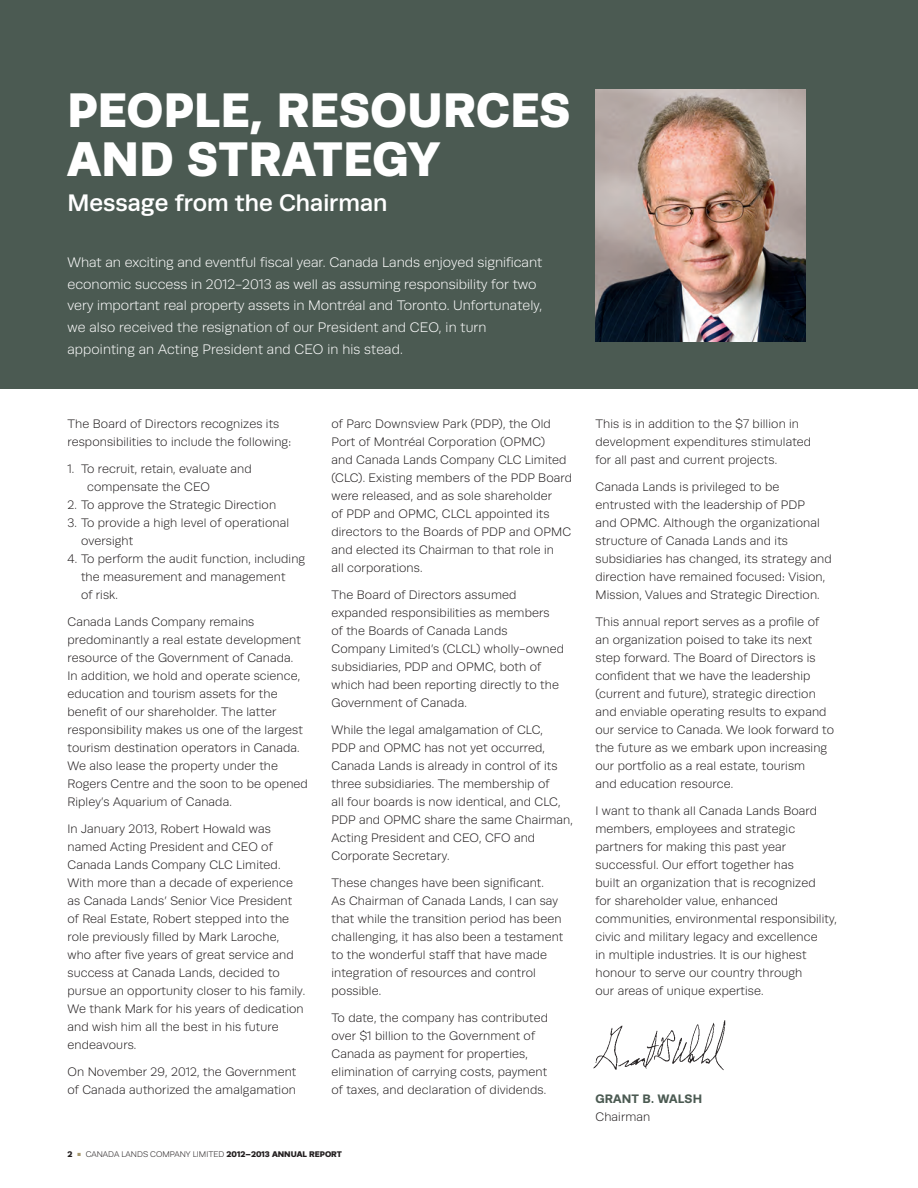
<style>
.page{position:relative;width:918px;height:1188px;background:#fff}
.page>*{position:absolute;margin:0;border:0;box-sizing:border-box;transform-origin:0 0}
.Chairman_CEO_Msg_-_T{font:900 48.75px/49.5px "Runda";letter-spacing:.01em;color:#fff}
.Chairman_CEO_Msg_-_S{font:500 24px "Runda";color:#fff}
.Chairman_CEO_Msg_-_I{font:300 13.8px/21.8px "Runda";color:#fff}
.Body{font:300 12.3px/18px "Runda";letter-spacing:.01em;color:#231f20}
.Body-2{font:700 12.3px/18px "Runda";letter-spacing:.01em;color:#4b5a52}
.t1{font:300 8.25px "Runda";color:#231f20}
.s1{font-weight:900}
.s2{font-weight:300;color:#231f20}
</style>
<div class="page">
<div style="left:0;top:0;width:918px;height:388px;background:#4b5a52"></div>
<img style="left:593px;top:1020px;width:133px;height:51px">
<img style="left:596px;top:90px;width:210px;height:251px">
<p class="Chairman_CEO_Msg_-_T" style="left:68px;top:84px;width:505px">PEOPLE, RESOURCES<br>AND STRATEGY</p>
<p class="Chairman_CEO_Msg_-_S" style="left:68px;top:189px;width:321px">Message from the Chairman</p>
<p class="Chairman_CEO_Msg_-_I" style="left:67px;top:251px;width:476px">What an exciting and eventful fiscal year. Canada Lands enjoyed significant economic success in 2012-2013 as well as assuming responsibility for two very important real property assets in Montréal and Toronto. Unfortunately, we also received the resignation of our President and CEO, in turn appointing an Acting President and CEO in his stead.</p>
<p class="Body" style="left:68px;top:415px;width:225px">The Board of Directors recognizes its responsibilities to include the following:</p>
<p class="Body" style="left:87px;top:460px;width:166px;text-indent:-20px">1. To recruit, retain, evaluate and compensate the CEO</p>
<p class="Body" style="left:68px;top:496px;width:210px">2. To approve the Strategic Direction</p>
<p class="Body" style="left:81px;top:514px;width:210px;text-indent:-14px">3. To provide a high level of operational oversight</p>
<p class="Body" style="left:81px;top:550px;width:226px;text-indent:-14px">4. To perform the audit function, including the measurement and management<br>of risk.</p>
<p class="Body" style="left:67px;top:613px;width:242px">Canada Lands Company remains predominantly a real estate development resource of the Government of Canada.<br>In addition, we hold and operate science, education and tourism assets for the benefit of our shareholder. The latter responsibility makes us one of the largest tourism destination operators in Canada.<br>We also lease the property under the Rogers Centre and the soon to be opened Ripley’s Aquarium of Canada.</p>
<p class="Body" style="left:67px;top:820px;width:239px">In January 2013, Robert Howald was named Acting President and CEO of Canada Lands Company CLC Limited.<br>With more than a decade of experience as Canada Lands’ Senior Vice President of Real Estate, Robert stepped into the role previously filled by Mark Laroche, who after five years of great service and success at Canada Lands, decided to pursue an opportunity closer to his family.<br>We thank Mark for his years of dedication and wish him all the best in his future endeavours.</p>
<p class="Body" style="left:67px;top:1063px;width:230px">On November 29, 2012, the Government of Canada authorized the amalgamation</p>
<p class="Body" style="left:331px;top:415px;width:242px">of Parc Downsview Park (PDP), the Old Port of Montréal Corporation (OPMC)<br>and Canada Lands Company CLC Limited (CLC). Existing members of the PDP Board were released, and as sole shareholder<br>of PDP and OPMC, CLCL appointed its directors to the Boards of PDP and OPMC and elected its Chairman to that role in<br>all corporations.</p>
<p class="Body" style="left:331px;top:586px;width:234px">The Board of Directors assumed expanded responsibilities as members of the Boards of Canada Lands Company Limited’s (CLCL) wholly-owned subsidiaries, PDP and OPMC, both of which had been reporting directly to the Government of Canada.</p>
<p class="Body" style="left:331px;top:721px;width:243px">While the legal amalgamation of CLC,<br>PDP and OPMC has not yet occurred, Canada Lands is already in control of its three subsidiaries. The membership of<br>all four boards is now identical, and CLC, PDP and OPMC share the same Chairman, Acting President and CEO, CFO and Corporate Secretary.</p>
<p class="Body" style="left:331px;top:874px;width:233px">These changes have been significant.<br>As Chairman of Canada Lands, I can say that while the transition period has been challenging, it has also been a testament to the wonderful staff that have made integration of resources and control possible.</p>
<p class="Body" style="left:331px;top:1009px;width:218px">To date, the company has contributed over $1 billion to the Government of Canada as payment for properties, elimination of carrying costs, payment of taxes, and declaration of dividends.</p>
<p class="t1" style="left:68px;top:1150px;width:276px"><span class="s1">2</span> <sup>■</sup> CANADA LANDS COMPANY LIMITED <span class="s1">2012–2013 ANNUAL REPORT</span></p>
<p class="Body" style="left:595px;top:415px;width:217px">This is in addition to the $7 billion in development expenditures stimulated for all past and current projects.</p>
<p class="Body" style="left:595px;top:478px;width:238px">Canada Lands is privileged to be entrusted with the leadership of PDP<br>and OPMC. Although the organizational structure of Canada Lands and its subsidiaries has changed, its strategy and direction have remained focused: Vision, Mission, Values and Strategic Direction.</p>
<p class="Body" style="left:595px;top:613px;width:240px">This annual report serves as a profile of an organization poised to take its next step forward. The Board of Directors is confident that we have the leadership (current and future), strategic direction and enviable operating results to expand our service to Canada. We look forward to the future as we embark upon increasing our portfolio as a real estate, tourism<br>and education resource.</p>
<p class="Body" style="left:595px;top:802px;width:243px">I want to thank all Canada Lands Board members, employees and strategic partners for making this past year successful. Our effort together has<br>built an organization that is recognized<br>for shareholder value, enhanced communities, environmental responsibility, civic and military legacy and excellence<br>in multiple industries. It is our highest honour to serve our country through<br>our areas of unique expertise.</p>
<p class="Body-2" style="left:595px;top:1090px;width:108px">GRANT B. WALSH<br><span class="s2">Chairman</span></p>
</div>
